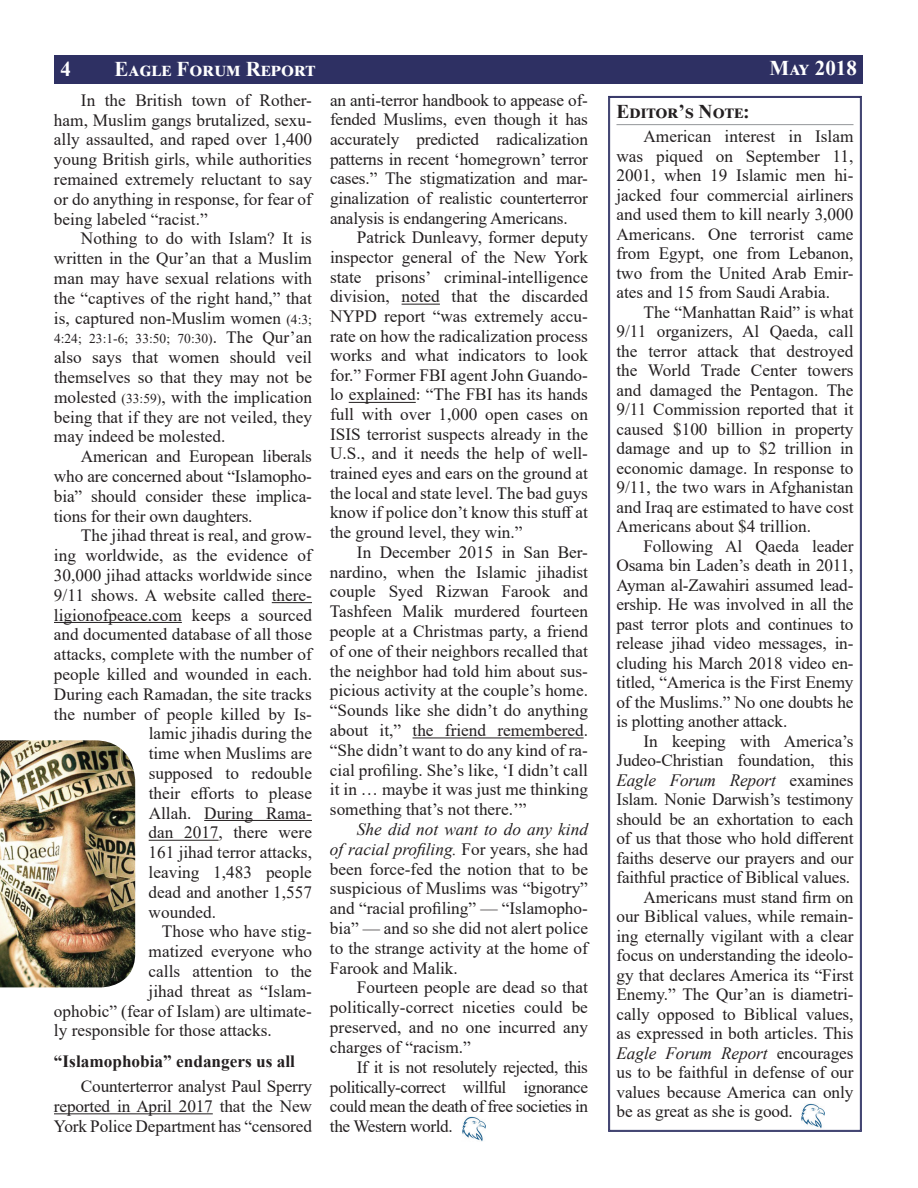
<style>
.page{position:relative;width:918px;height:1188px;background:#fff}
.page>*{position:absolute;margin:0;border:0;box-sizing:border-box;transform-origin:0 0}
.t1{font:700 21px "Times New Roman";color:#fff}
.t2{font:700 19.5px "Times New Roman";color:#231f20}
.t3{font:17.25px/19.8px "Times New Roman";color:#231f20;text-align:justify}
.t4{font:italic 17.25px "Times New Roman";letter-spacing:-.005em;color:#231f20}
.t5{font:700 17.25px "Times New Roman";color:#231f20}
.t6{font:13.5px "Times New Roman";color:#231f20}
.s1{font-size:13.5px}
.s2{font-size:17.25px}
.s3{font-style:italic}
.s4{font-style:normal}
</style>
<div class="page">
<img style="left:0;top:740px;width:135px;height:247px">
<div style="left:54px;top:55px;width:809px;height:28px;background:#2e3063"></div>
<img style="left:462px;top:1117px;width:23px;height:25px">
<hr style="left:272px;top:602px;width:40px;height:1px;background:#231f20">
<hr style="left:54px;top:622px;width:128px;height:1px;background:#231f20">
<hr style="left:204px;top:820px;width:108px;height:1px;background:#231f20">
<hr style="left:149px;top:840px;width:70px;height:1px;background:#231f20">
<hr style="left:54px;top:1113px;width:159px;height:1px;background:#231f20">
<hr style="left:402px;top:304px;width:38px;height:1px;background:#231f20">
<hr style="left:349px;top:402px;width:67px;height:1px;background:#231f20">
<hr style="left:413px;top:738px;width:171px;height:1px;background:#231f20">
<svg style="left:608px;top:96px;width:254px;height:1036px"></svg>
<p class="t1" style="left:60px;top:53px;width:12px">4</p>
<p class="t1" style="left:114px;top:53px;width:203px">Eagle Forum Report</p>
<p class="t1" style="left:770px;top:53px;width:89px">May 2018</p>
<p class="t3" style="left:54px;top:90px;width:260px;text-indent:27px">In the British town of Rother&shy;ham, Muslim gangs brutalized, sexu&shy;ally assaulted, and raped over 1,400 young British girls, while authorities remained extremely reluctant to say or do anything in response, for fear of being labeled “racist.”</p>
<p class="t3" style="left:54px;top:228px;width:260px;text-indent:27px">Nothing to do with Islam? It is written in the Qur’an that a Muslim man may have sexual relations with the “captives of the right hand,” that is, captured non-Muslim women <span class="s1">(4:3;</span></p>
<p class="t6" style="left:54px;top:329px;width:259px">4:24; 23:1-6; 33:50; 70:30)<span class="s2">. The Qur’an</span></p>
<p class="t3" style="left:54px;top:347px;width:260px">also says that women should veil themselves so that they may not be molested <span class="s1">(33:59)</span>, with the implication being that if they are not veiled, they may indeed be molested.</p>
<p class="t3" style="left:54px;top:446px;width:260px;text-indent:27px">American and European liberals who are concerned about “Islamopho&shy;bia” should consider these implica&shy;tions for their own daughters.</p>
<p class="t3" style="left:81px;top:525px;width:233px">The jihad threat is real, and grow-</p>
<p class="t3" style="left:54px;top:545px;width:259px">ing worldwide, as the evidence of</p>
<p class="t3" style="left:54px;top:565px;width:260px">30,000 jihad attacks worldwide since</p>
<p class="t3" style="left:54px;top:585px;width:260px">9/11 shows. A website called there-</p>
<p class="t3" style="left:54px;top:604px;width:260px">ligionofpeace.com keeps a sourced</p>
<p class="t3" style="left:54px;top:624px;width:260px">and documented database of all those</p>
<p class="t3" style="left:54px;top:644px;width:259px">attacks, complete with the number of</p>
<p class="t3" style="left:54px;top:664px;width:260px">people killed and wounded in each.</p>
<p class="t3" style="left:54px;top:684px;width:260px">During each Ramadan, the site tracks</p>
<p class="t3" style="left:54px;top:703px;width:260px">the number of people killed by Is-</p>
<p class="t3" style="left:149px;top:723px;width:165px">lamic jihadis during the</p>
<p class="t3" style="left:149px;top:743px;width:165px">time when Muslims are</p>
<p class="t3" style="left:149px;top:763px;width:165px">supposed to redouble</p>
<p class="t3" style="left:149px;top:783px;width:165px">their efforts to please</p>
<p class="t3" style="left:149px;top:802px;width:165px">Allah. During Rama-</p>
<p class="t3" style="left:149px;top:822px;width:165px">dan 2017, there were</p>
<p class="t3" style="left:149px;top:842px;width:165px">161 jihad terror attacks,</p>
<p class="t3" style="left:149px;top:862px;width:165px">leaving 1,483 people</p>
<p class="t3" style="left:149px;top:882px;width:165px">dead and another 1,557</p>
<p class="t3" style="left:149px;top:901px;width:69px">wounded.</p>
<p class="t3" style="left:162px;top:921px;width:152px">Those who have stig-</p>
<p class="t3" style="left:149px;top:941px;width:165px">matized everyone who</p>
<p class="t3" style="left:149px;top:961px;width:165px">calls attention to the</p>
<p class="t3" style="left:149px;top:981px;width:165px">jihad threat as “Islam-</p>
<p class="t3" style="left:54px;top:1000px;width:260px">ophobic” (fear of Islam) are ultimate-</p>
<p class="t3" style="left:54px;top:1020px;width:219px">ly responsible for those attacks.</p>
<p class="t5" style="left:54px;top:1049px;width:243px">“Islamophobia” endangers us all</p>
<p class="t3" style="left:54px;top:1076px;width:260px;text-indent:27px">Counterterror analyst Paul Sperry reported in April 2017 that the New York Police Department has “censored</p>
<p class="t3" style="left:330px;top:90px;width:260px">an anti-terror handbook to appease of&shy;fended Muslims, even though it has accurately predicted radicalization patterns in recent ‘homegrown’ terror cases.” The stigmatization and mar&shy;ginalization of realistic counterterror analysis is endangering Americans.</p>
<p class="t3" style="left:330px;top:227px;width:260px;text-indent:27px">Patrick Dunleavy, former deputy inspector general of the New York state prisons’ criminal-intelligence division, noted that the discarded NYPD report “was extremely accu&shy;rate on how the radicalization process works and what indicators to look for.” Former FBI agent John Guando&shy;lo explained: “The FBI has its hands full with over 1,000 open cases on ISIS terrorist suspects already in the U.S., and it needs the help of well&shy;trained eyes and ears on the ground at the local and state level. The bad guys know if police don’t know this stuff at the ground level, they win.”</p>
<p class="t3" style="left:330px;top:542px;width:260px;text-indent:27px">In December 2015 in San Ber&shy;nardino, when the Islamic jihadist couple Syed Rizwan Farook and Tashfeen Malik murdered fourteen people at a Christmas party, a friend of one of their neighbors recalled that the neighbor had told him about sus&shy;picious activity at the couple’s home. “Sounds like she didn’t do anything about it,” the friend remembered. “She didn’t want to do any kind of ra&shy;cial profiling. She’s like, ‘I didn’t call it in … maybe it was just me thinking something that’s not there.’”</p>
<p class="t3" style="left:330px;top:819px;width:260px;text-indent:27px"><span class="s3">She did not want to do any kind of racial profiling.</span> For years, she had been force-fed the notion that to be suspicious of Muslims was “bigotry” and “racial profiling” — “Islamopho&shy;bia” — and so she did not alert police to the strange activity at the home of Farook and Malik.</p>
<p class="t3" style="left:330px;top:977px;width:260px;text-indent:27px">Fourteen people are dead so that politically-correct niceties could be preserved, and no one incurred any charges of “racism.”</p>
<p class="t3" style="left:330px;top:1056px;width:260px;text-indent:27px">If it is not resolutely rejected, this politically-correct willful ignorance could mean the death of free societies in the Western world.</p>
<p class="t2" style="left:616px;top:97px;width:135px">Editor’s Note:</p>
<p class="t3" style="left:616px;top:126px;width:239px;text-indent:27px">American interest in Islam was piqued on September 11, 2001, when 19 Islamic men hi&shy;jacked four commercial airliners and used them to kill nearly 3,000<br>Americans. One terrorist came from Egypt, one from Lebanon, two from the United Arab Emir&shy;ates and 15 from Saudi Arabia.</p>
<p class="t3" style="left:616px;top:302px;width:239px;text-indent:27px">The “Manhattan Raid” is what 9/11 organizers, Al Qaeda, call the terror attack that destroyed the World Trade Center towers and damaged the Pentagon. The 9/11 Commission reported that it caused $100 billion in property damage and up to $2 trillion in economic damage. In response to 9/11, the two wars in Afghanistan and Iraq are estimated to have cost Americans about $4 trillion.</p>
<p class="t3" style="left:616px;top:536px;width:239px;text-indent:27px">Following Al Qaeda leader Osama bin Laden’s death in 2011, Ayman al-Zawahiri assumed lead&shy;ership. He was involved in all the past terror plots and continues to release jihad video messages, in&shy;cluding his March 2018 video en&shy;titled, “America is the First Enemy of the Muslims.” No one doubts he is plotting another attack.</p>
<p class="t3" style="left:643px;top:730px;width:212px">In keeping with America’s</p>
<p class="t3" style="left:616px;top:750px;width:239px">Judeo-Christian foundation, this</p>
<p class="t4" style="left:616px;top:768px;width:239px">Eagle Forum Report <span class="s4">examines</span></p>
<p class="t3" style="left:616px;top:789px;width:239px">Islam. Nonie Darwish’s testimony</p>
<p class="t3" style="left:616px;top:808px;width:239px">should be an exhortation to each</p>
<p class="t3" style="left:616px;top:828px;width:239px">of us that those who hold different</p>
<p class="t3" style="left:616px;top:847px;width:238px">faiths deserve our prayers and our</p>
<p class="t3" style="left:616px;top:867px;width:235px">faithful practice of Biblical values.</p>
<p class="t3" style="left:643px;top:886px;width:212px">Americans must stand firm on</p>
<p class="t3" style="left:616px;top:906px;width:239px">our Biblical values, while remain-</p>
<p class="t3" style="left:616px;top:925px;width:239px">ing eternally vigilant with a clear</p>
<p class="t3" style="left:616px;top:945px;width:239px">focus on understanding the ideolo-</p>
<p class="t3" style="left:616px;top:964px;width:239px">gy that declares America its “First</p>
<p class="t3" style="left:616px;top:984px;width:239px">Enemy.” The Qur’an is diametri-</p>
<p class="t3" style="left:616px;top:1003px;width:239px">cally opposed to Biblical values,</p>
<p class="t3" style="left:616px;top:1023px;width:239px">as expressed in both articles. This</p>
<p class="t4" style="left:616px;top:1041px;width:239px">Eagle Forum Report <span class="s4">encourages</span></p>
<p class="t3" style="left:616px;top:1062px;width:239px">us to be faithful in defense of our</p>
<p class="t3" style="left:616px;top:1081px;width:239px">values because America can only</p>
<p class="t3" style="left:616px;top:1101px;width:178px">be as great as she is good.</p>
</div>
